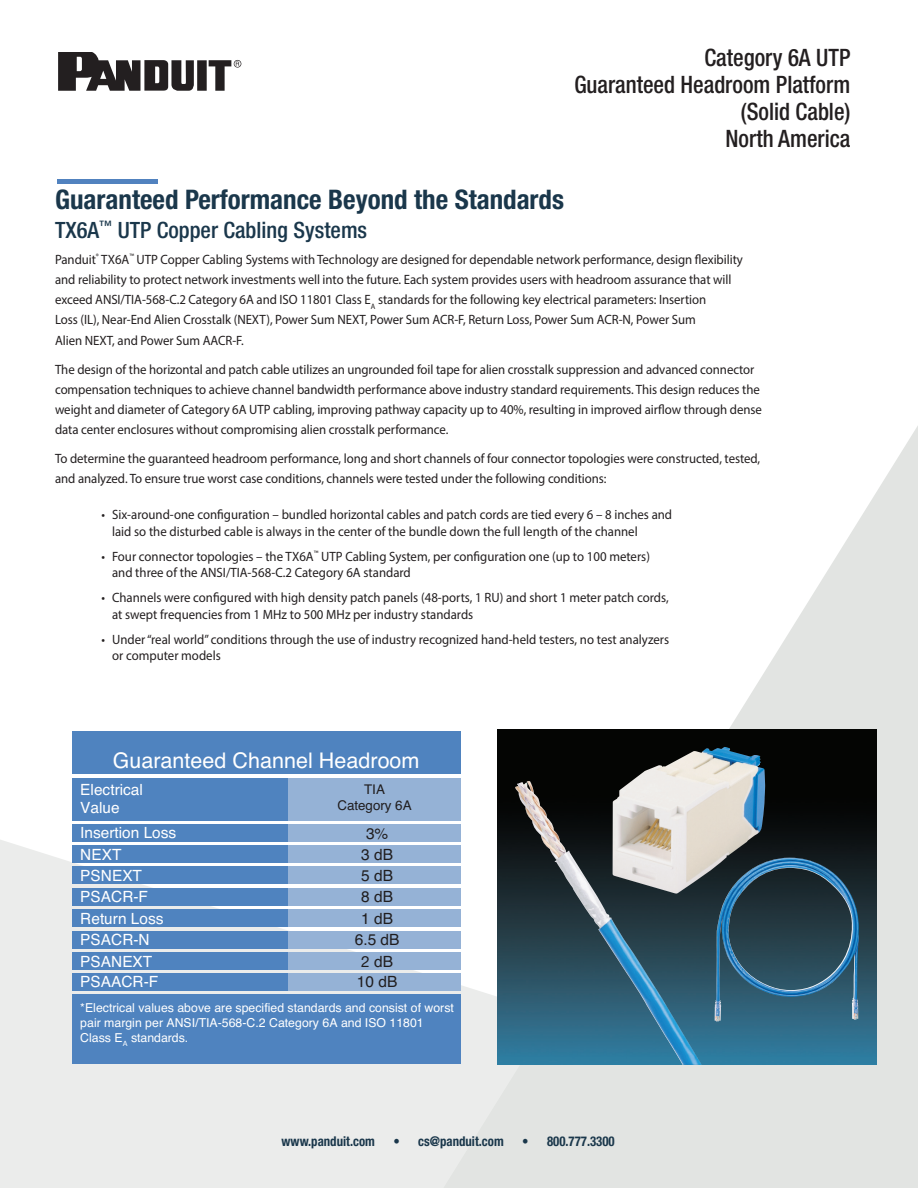
<style>
.page{position:relative;width:918px;height:1188px;background:#fff}
.page>*{position:absolute;margin:0;border:0;box-sizing:border-box;transform-origin:0 0}
.Head{font:700 condensed 27px "Helvetica Neue LT Std";color:#1a374b}
.Subhead{font:500 condensed 24px/27px "Helvetica Neue LT Std";color:#231f20;text-align:right;scale:.95 1}
.Head-2{font:500 condensed 22.5px "Helvetica Neue LT Std";color:#1a374b}
.t1{font:21.6px "Helvetica";color:#fff}
.t2{font:15.45px/18.6px "Helvetica";color:#fff}
.t3{font:15.45px "Helvetica";color:#201d1e}
.body{font:13.5px/20.2px "Myriad Pro";letter-spacing:-.005em;color:#231f20;scale:.95 1}
.body-2{font:700 condensed 13.5px "Helvetica Neue LT Std";color:#1a374b;scale:.95 1}
.t4{font:13.35px/16px "Helvetica";color:#201d1e;text-align:center}
.t5{font:12.3px/14.7px "Helvetica";color:#fff}
.s1{font-family:"Helvetica Neue LT Std"}
</style>
<div class="page">
<svg style="left:497px;top:426px;width:421px;height:409px"></svg>
<svg style="left:0;top:835px;width:918px;height:353px;background:#e8e9e8"></svg>
<img style="left:497px;top:730px;width:380px;height:334px">
<img style="left:715px;top:858px;width:144px;height:163px">
<img style="left:613px;top:747px;width:152px;height:147px">
<img style="left:515px;top:781px;width:187px;height:284px">
<div style="left:283px;top:952px;width:178px;height:18px;background:#95b2d6"></div>
<div style="left:72px;top:731px;width:389px;height:43px;background:#4f83bf"></div>
<div style="left:72px;top:952px;width:215px;height:18px;background:#4f83bf"></div>
<div style="left:72px;top:994px;width:389px;height:69px;background:#4f83bf"></div>
<div style="left:283px;top:931px;width:178px;height:18px;background:#95b2d6"></div>
<div style="left:72px;top:931px;width:215px;height:18px;background:#4f83bf"></div>
<div style="left:283px;top:909px;width:178px;height:18px;background:#95b2d6"></div>
<div style="left:72px;top:909px;width:215px;height:18px;background:#4f83bf"></div>
<div style="left:283px;top:888px;width:178px;height:18px;background:#95b2d6"></div>
<div style="left:72px;top:888px;width:215px;height:18px;background:#4f83bf"></div>
<div style="left:283px;top:866px;width:178px;height:18px;background:#95b2d6"></div>
<div style="left:72px;top:866px;width:215px;height:18px;background:#4f83bf"></div>
<div style="left:283px;top:845px;width:178px;height:18px;background:#95b2d6"></div>
<div style="left:72px;top:845px;width:215px;height:18px;background:#4f83bf"></div>
<div style="left:283px;top:824px;width:178px;height:18px;background:#95b2d6"></div>
<div style="left:72px;top:824px;width:215px;height:18px;background:#4f83bf"></div>
<div style="left:283px;top:778px;width:178px;height:43px;background:#95b2d6"></div>
<div style="left:72px;top:778px;width:215px;height:43px;background:#4f83bf"></div>
<div style="left:283px;top:973px;width:178px;height:18px;background:#95b2d6"></div>
<div style="left:72px;top:973px;width:215px;height:18px;background:#4f83bf"></div>
<svg style="left:58px;top:52px;width:183px;height:39px"></svg>
<div style="left:57px;top:179px;width:100px;height:5px;background:#5182bf"></div>
<p class="Subhead" style="left:574px;top:44px;width:292px">Category 6A UTP<br>Guaranteed Headroom Platform (Solid Cable)<br>North America</p>
<p class="Head" style="left:55px;top:183px;width:511px">Guaranteed Performance Beyond the Standards</p>
<p class="Head-2" style="left:55px;top:217px;width:314px">TX6A<sup>™</sup> UTP Copper Cabling Systems</p>
<p class="body" style="left:55px;top:249px;width:726px">Panduit<sup>®</sup> TX6A<sup>™</sup> UTP Copper Cabling Systems with Technology are designed for dependable network performance, design flexibility and reliability to protect network investments well into the future. Each system provides users with headroom assurance that will exceed ANSI/TIA-568-C.2 Category 6A and ISO 11801 Class E<sub>A</sub> standards for the following key electrical parameters: Insertion<br>Loss (IL), Near-End Alien Crosstalk (NEXT), Power Sum NEXT, Power Sum ACR-F, Return Loss, Power Sum ACR-N, Power Sum<br>Alien NEXT, and Power Sum AACR-F.</p>
<p class="body" style="left:55px;top:359px;width:746px">The design of the horizontal and patch cable utilizes an ungrounded foil tape for alien crosstalk suppression and advanced connector compensation techniques to achieve channel bandwidth performance above industry standard requirements. This design reduces the weight and diameter of Category 6A UTP cabling, improving pathway capacity up to 40%, resulting in improved airflow through dense data center enclosures without compromising alien crosstalk performance.</p>
<p class="body" style="left:55px;top:448px;width:744px">To determine the guaranteed headroom performance, long and short channels of four connector topologies were constructed, tested, and analyzed. To ensure true worst case conditions, channels were tested under the following conditions:</p>
<p class="body" style="left:112px;top:506px;width:591px;line-height:16.5px;text-indent:-10px">• Six-around-one configuration – bundled horizontal cables and patch cords are tied every 6 – 8 inches and laid so the disturbed cable is always in the center of the bundle down the full length of the channel</p>
<p class="body" style="left:112px;top:548px;width:568px;line-height:16.5px;text-indent:-10px">• Four connector topologies – the TX6A<sup>™</sup> UTP Cabling System, per configuration one (up to 100 meters) and three of the ANSI/TIA-568-C.2 Category 6A standard</p>
<p class="body" style="left:112px;top:589px;width:587px;line-height:16.5px;text-indent:-10px">• Channels were configured with high density patch panels (48-ports, 1 RU) and short 1 meter patch cords, at swept frequencies from 1 MHz to 500 MHz per industry standards</p>
<p class="body" style="left:112px;top:631px;width:588px;line-height:16.5px;text-indent:-10px">• Under “real world” conditions through the use of industry recognized hand-held testers, no test analyzers or computer models</p>
<p class="t1" style="left:113px;top:743px;width:308px">Guaranteed Channel Headroom</p>
<p class="t2" style="left:80px;top:780px;width:64px">Electrical<br>Value</p>
<p class="t4" style="left:337px;top:782px;width:76px">TIA<br>Category 6A</p>
<p class="t2" style="left:80px;top:824px;width:98px">Insertion Loss</p>
<p class="t3" style="left:366px;top:822px;width:24px">3%</p>
<p class="t2" style="left:80px;top:845px;width:43px">NEXT</p>
<p class="t3" style="left:361px;top:843px;width:33px">3 dB</p>
<p class="t2" style="left:80px;top:866px;width:63px">PSNEXT</p>
<p class="t3" style="left:361px;top:863px;width:33px">5 dB</p>
<p class="t2" style="left:80px;top:888px;width:69px">PSACR-F</p>
<p class="t3" style="left:361px;top:885px;width:33px">8 dB</p>
<p class="t2" style="left:80px;top:909px;width:85px">Return Loss</p>
<p class="t3" style="left:361px;top:906px;width:33px">1 dB</p>
<p class="t2" style="left:80px;top:931px;width:71px">PSACR-N</p>
<p class="t3" style="left:355px;top:928px;width:46px">6.5 dB</p>
<p class="t2" style="left:80px;top:952px;width:74px">PSANEXT</p>
<p class="t3" style="left:361px;top:949px;width:33px"><span class="s1">2</span> dB</p>
<p class="t5" style="left:80px;top:1001px;width:375px">*Electrical values above are specified standards and consist of worst pair margin per ANSI/TIA-568-C.2 Category 6A and ISO 11801<br>Class E<sub>A</sub> standards.</p>
<p class="t2" style="left:80px;top:973px;width:80px">PSAACR-F</p>
<p class="t3" style="left:357px;top:970px;width:42px">10 dB</p>
<p class="body-2" style="left:282px;top:1133px;width:100px">www.panduit.com</p>
<p class="body-2" style="left:393px;top:1133px;width:118px">• cs@panduit.com</p>
<p class="body-2" style="left:522px;top:1133px;width:99px">• 800.777.3300</p>
</div>
